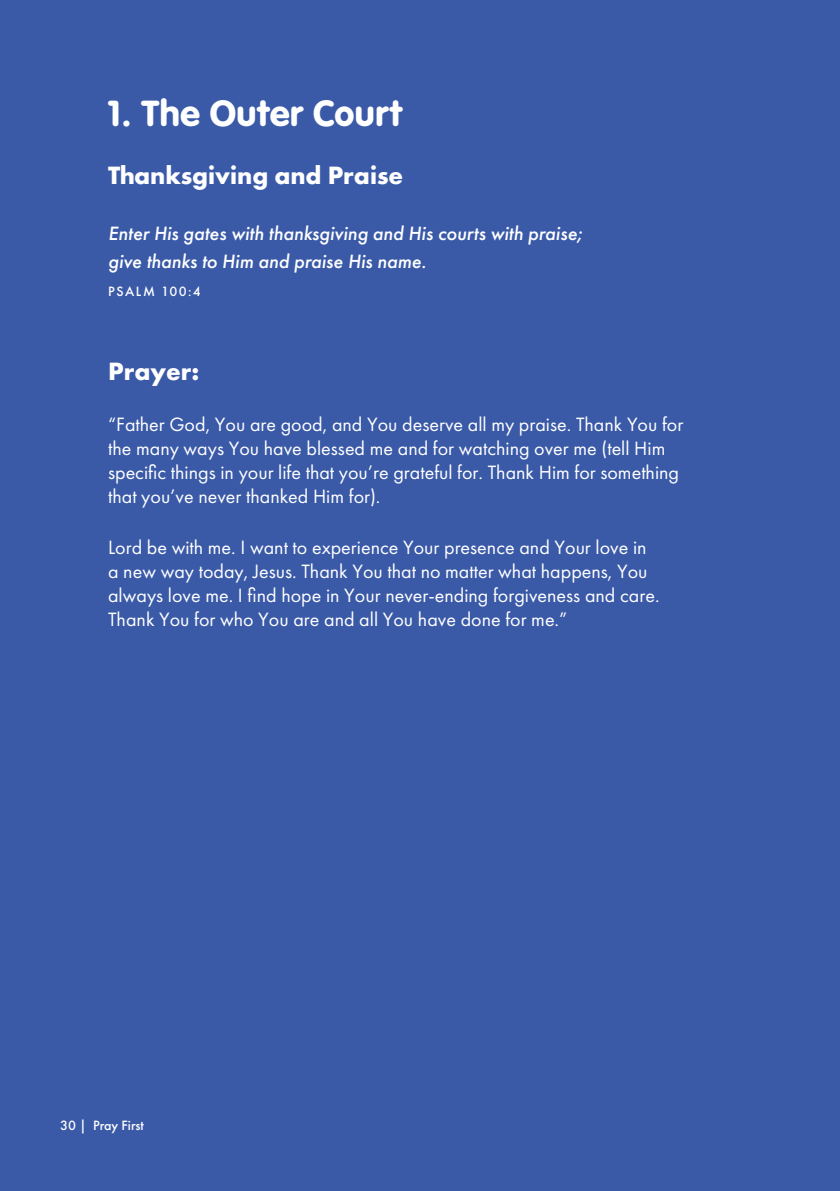
<style>
.page{position:relative;width:840px;height:1191px;background:#fff}
.page>*{position:absolute;margin:0;border:0;box-sizing:border-box;transform-origin:0 0}
.Bold{font:38px "VAG Rundschrift D";color:#fff}
.Scripture{font:700 26px "Futura PT";color:#fff}
.section_number{font:20px/24px "Futura PT";color:#fff}
.Scripture-2{font:italic 500 20px "Futura PT";color:#fff}
.Scripture-3{font:500 14px "Futura PT";color:#fff}
.Scripture-4{font:500 14px "Futura PT";letter-spacing:.11em;color:#fff}
</style>
<div class="page">
<div style="left:0;top:0;width:839px;height:1191px;background:#3a5aa8"></div>
<p class="Bold" style="left:108px;top:91px;width:296px">1. The Outer Court</p>
<p class="Scripture" style="left:108px;top:158px;width:296px">Thanksgiving and Praise</p>
<p class="Scripture-2" style="left:108px;top:221px;width:475px">Enter His gates with thanksgiving and His courts with praise;</p>
<p class="Scripture-2" style="left:108px;top:249px;width:319px">give thanks to Him and praise His name.</p>
<p class="Scripture-4" style="left:108px;top:283px;width:94px">PSALM 100:4</p>
<p class="Scripture" style="left:108px;top:354px;width:93px">Prayer:</p>
<p class="section_number" style="left:108px;top:412px;width:576px">“Father God, You are good, and You deserve all my praise. Thank You for the many ways You have blessed me and for watching over me (tell Him specific things in your life that you’re grateful for. Thank Him for something that you’ve never thanked Him for).</p>
<p class="section_number" style="left:108px;top:535px;width:552px">Lord be with me. I want to experience Your presence and Your love in a new way today, Jesus. Thank You that no matter what happens, You always love me. I find hope in Your never-ending forgiveness and care.<br>Thank You for who You are and all You have done for me.”</p>
<p class="Scripture-3" style="left:60px;top:1117px;width:85px">30 | Pray First</p>
</div>
